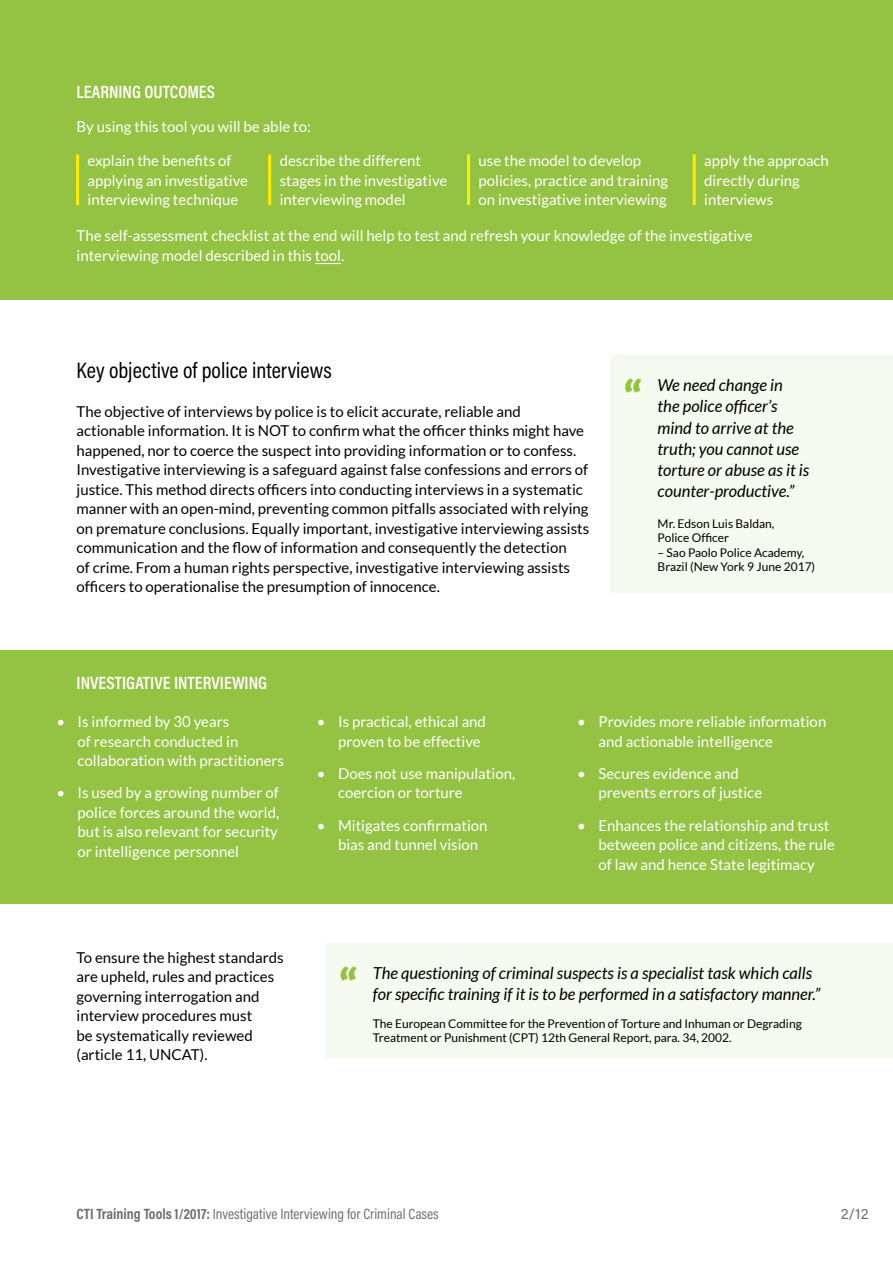
<style>
.page{position:relative;width:893px;height:1263px;background:#fff}
.page>*{position:absolute;margin:0;border:0;box-sizing:border-box;transform-origin:0 0}
.t1{font:900 45px "Lato";color:#94c242}
.t2{font:22.5px "Acumin Pro Cond";color:#000}
.t3{font:600 18px "Acumin Pro Cond";color:#fff}
.t4{font:italic 16.5px/21px "Lato";color:#000}
.t5{font:15px/19.5px "Lato";color:#fff}
.t6{font:15px/19.5px "Lato";color:#000}
.t7{font:15px "Acumin Pro Cond";color:#706f6f}
.t8{font:15px "Acumin Pro";color:#706f6f}
.t9{font:12px/14.4px "Lato";color:#000}
.s1{font-weight:700}
</style>
<div class="page">
<div style="left:0;top:651px;width:893px;height:253px;background:#94c242"></div>
<div style="left:611px;top:355px;width:282px;height:237px;background:#f6f9ef"></div>
<div style="left:326px;top:943px;width:567px;height:116px;background:#f6f9ef"></div>
<div style="left:0;top:0;width:893px;height:300px;background:#94c242"></div>
<svg style="left:315px;top:263px;width:26px;height:1px"></svg>
<hr style="left:76px;top:154px;width:3px;height:51px;background:#ffed00">
<hr style="left:268px;top:154px;width:3px;height:51px;background:#ffed00">
<hr style="left:467px;top:154px;width:3px;height:51px;background:#ffed00">
<hr style="left:693px;top:154px;width:3px;height:51px;background:#ffed00">
<p class="t3" style="left:77px;top:80px;width:140px">LEARNING OUTCOMES</p>
<p class="t5" style="left:77px;top:117px;width:236px">By using this tool you will be able to:</p>
<p class="t5" style="left:88px;top:151px;width:162px">explain the benefits of applying an investigative interviewing technique</p>
<p class="t5" style="left:280px;top:151px;width:169px">describe the different stages in the investigative interviewing model</p>
<p class="t5" style="left:479px;top:151px;width:191px">use the model to develop policies, practice and training on investigative interviewing</p>
<p class="t5" style="left:704px;top:151px;width:126px">apply the approach directly during interviews</p>
<p class="t5" style="left:77px;top:226px;width:678px">The self-assessment checklist at the end will help to test and refresh your knowledge of the investigative interviewing model described in this tool.</p>
<h2 class="t2" style="left:77px;top:355px;width:257px">Key objective of police interviews</h2>
<p class="t6" style="left:77px;top:401px;width:514px">The objective of interviews by police is to elicit accurate, reliable and actionable information. It is NOT to confirm what the officer thinks might have happened, nor to coerce the suspect into providing information or to confess.<br>Investigative interviewing is a safeguard against false confessions and errors of justice. This method directs officers into conducting interviews in a systematic manner with an open-mind, preventing common pitfalls associated with relying on premature conclusions. Equally important, investigative interviewing assists communication and the flow of information and consequently the detection<br>of crime. From a human rights perspective, investigative interviewing assists officers to operationalise the presumption of innocence.</p>
<p class="t3" style="left:77px;top:671px;width:192px">INVESTIGATIVE INTERVIEWING</p>
<h1 class="t1" style="left:624px;top:371px;width:20px">“</h1>
<p class="t4" style="left:658px;top:375px;width:153px">We need change in<br>the police officer’s mind to arrive at the truth; you cannot use torture or abuse as it is counter‑productive.”</p>
<p class="t9" style="left:658px;top:516px;width:118px">Mr. Edson Luis Baldan,<br>Police Officer</p>
<p class="t9" style="left:658px;top:545px;width:159px">– Sao Paolo Police Academy,<br>Brazil (New York 9 June 2017)</p>
<p class="t5" style="left:78px;top:712px;width:208px;text-indent:-21px">• Is informed by 30 years<br>of research conducted in collaboration with practitioners</p>
<p class="t5" style="left:78px;top:783px;width:203px;text-align:justify;text-indent:-21px">• Is used by a growing number of police forces around the world, but is also relevant for security or intelligence personnel</p>
<p class="t6" style="left:77px;top:947px;width:209px">To ensure the highest standards are upheld, rules and practices governing interrogation and interview procedures must<br>be systematically reviewed (article 11, UNCAT).</p>
<p class="t5" style="left:338px;top:712px;width:149px;text-indent:-21px">• Is practical, ethical and proven to be effective</p>
<p class="t5" style="left:338px;top:763px;width:179px;text-indent:-21px">• Does not use manipulation, coercion or torture</p>
<p class="t5" style="left:338px;top:815px;width:151px;text-indent:-21px">• Mitigates confirmation bias and tunnel vision</p>
<p class="t5" style="left:598px;top:712px;width:229px;text-indent:-21px">• Provides more reliable information and actionable intelligence</p>
<p class="t5" style="left:598px;top:763px;width:165px;text-indent:-21px">• Secures evidence and prevents errors of justice</p>
<p class="t5" style="left:598px;top:815px;width:238px;text-indent:-21px">• Enhances the relationship and trust between police and citizens, the rule of law and hence State legitimacy</p>
<h1 class="t1" style="left:339px;top:959px;width:20px">“</h1>
<p class="t4" style="left:373px;top:963px;width:449px">The questioning of criminal suspects is a specialist task which calls for specific training if it is to be performed in a satisfactory manner.”</p>
<p class="t9" style="left:373px;top:1016px;width:430px">The European Committee for the Prevention of Torture and Inhuman or Degrading<br>Treatment or Punishment (CPT) 12th General Report, para. 34, 2002.</p>
<p class="t7" style="left:77px;top:1204px;width:364px"><span class="s1">CTI Training Tools 1/2017:</span> Investigative Interviewing for Criminal Cases</p>
<p class="t8" style="left:841px;top:1203px;width:29px">2/12</p>
</div>
